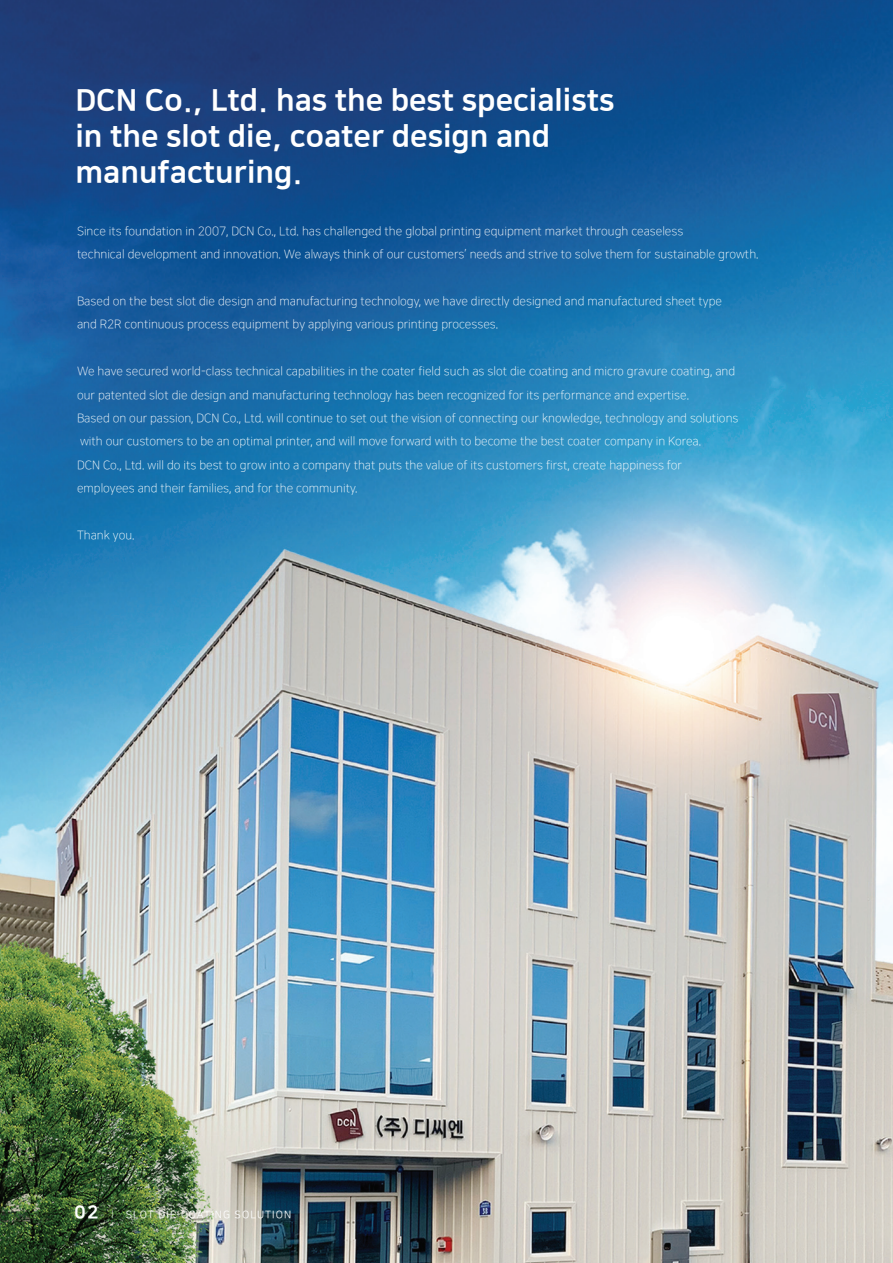
<style>
.page{position:relative;width:893px;height:1263px;background:#fff}
.page>*{position:absolute;margin:0;border:0;box-sizing:border-box;transform-origin:0 0}
.t1{font:30px/36px "Nanum Square EB";color:#fff}
.t2{font:12px/23.4px "Nanum Square L";color:#fff}
.t3{font:10.5px "Nanum Square R";letter-spacing:.1em;color:#fff}
.s1{font-family:"Nanum Square EB";font-size:18px}
.s2{font-family:"Nanum Square L"}
</style>
<div class="page">
<img style="left:0;top:0;width:893px;height:1263px">
<p class="t1" style="left:76px;top:83px;width:540px">DCN Co., Ltd. has the best specialists in the slot die, coater design and manufacturing.</p>
<p class="t2" style="left:77px;top:219px;width:683px">Since its foundation in 2007, DCN Co., Ltd. has challenged the global printing equipment market through ceaseless<br>technical development and innovation. We always think of our customers’ needs and strive to solve them for sustainable growth.</p>
<p class="t2" style="left:77px;top:290px;width:647px">Based on the best slot die design and manufacturing technology, we have directly designed and manufactured sheet type and R2R continuous process equipment by applying various printing processes.</p>
<p class="t2" style="left:77px;top:360px;width:663px">We have secured world-class technical capabilities in the coater field such as slot die coating and micro gravure coating, and our patented slot die design and manufacturing technology has been recognized for its performance and expertise.<br>Based on our passion, DCN Co., Ltd. will continue to set out the vision of connecting our knowledge, technology and solutions with our customers to be an optimal printer, and will move forward with to become the best coater company in Korea.<br>DCN Co., Ltd. will do its best to grow into a company that puts the value of its customers first, create happiness for employees and their families, and for the community.</p>
<p class="t2" style="left:77px;top:524px;width:59px">Thank you.</p>
<p class="t3" style="left:75px;top:1209px;width:218px"><span class="s1">02</span> <span class="s2">l</span> SLOT DIE COATING SOLUTION</p>
</div>
